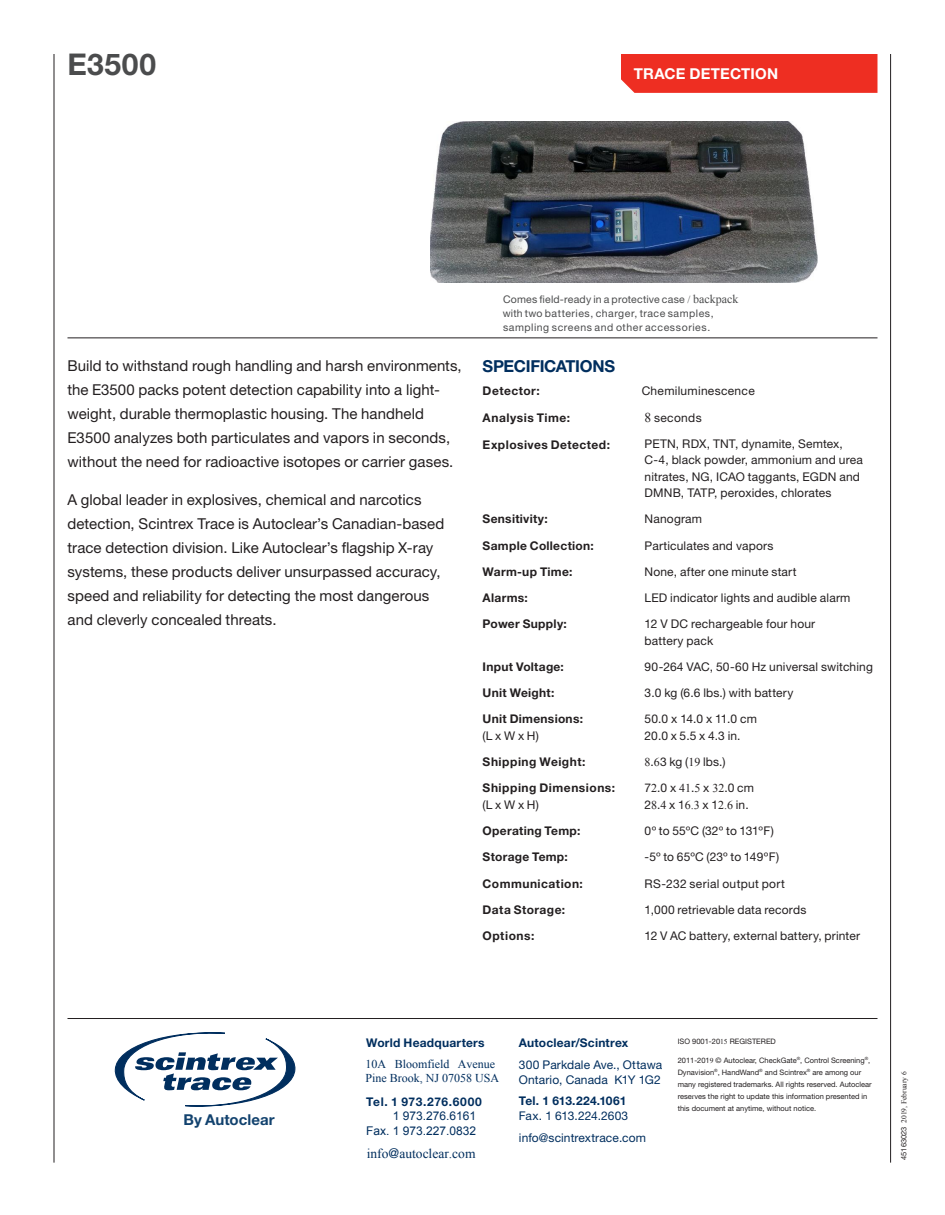
<style>
.page{position:relative;width:945px;height:1215px;background:#fff}
.page>*{position:absolute;margin:0;border:0;box-sizing:border-box;transform-origin:0 0}
.t1{font:700 30px "Helvetica Neue LT Std";letter-spacing:.02em;color:#4b4c4d}
.t2{font:700 16.5px "Helvetica Neue LT Std";letter-spacing:-.02em;color:#002e5e}
.t3{font:15px/24px "Helvetica Neue LT Std";letter-spacing:.005em;color:#231f20}
.t4{font:700 15px "Helvetica Neue LT Std";letter-spacing:.01em;color:#fff}
.t5{font:700 15px "Helvetica Neue LT Std";letter-spacing:.005em;color:#12426e}
.t6{font:13.5px "Times New Roman";color:#002e5e}
.t7{font:12px/16.5px "Helvetica Neue LT Std";letter-spacing:.015em;color:#231f20}
.t8{font:700 12px "Helvetica Neue LT Std";letter-spacing:.03em;color:#231f20}
.t9{font:12px/15px "Helvetica Neue LT Std";letter-spacing:.005em;color:#002e5e}
.t10{font:12px/14.2px "Times New Roman";color:#002e5e}
.t11{font:700 12px "Helvetica Neue LT Std";letter-spacing:.02em;color:#002e5e}
.t12{font:12px/14.5px "Arial";color:#002e5e;text-align:right}
.t13{font:700 12px "Helvetica Neue LT Std";letter-spacing:-.005em;color:#002e5e}
.t14{font:700 12px "Helvetica Neue LT Std";letter-spacing:.045em;color:#002e5e}
.t15{font:10.5px/13.6px "Helvetica Neue LT Std";letter-spacing:.045em;color:#4b4c4d}
.t16{font:7.5px/12px "Helvetica Neue LT Std";color:#231f20}
.t17{font:7.5px "Times New Roman";color:#231f20}
.s1{font-family:"Times New Roman"}
.s2{font-family:"Times New Roman";font-size:12px}
.s3{font-family:"Times New Roman";font-size:13.5px}
.s4{font-family:"Helvetica Neue LT Std"}
</style>
<div class="page">
<hr style="left:54px;top:54px;width:1px;height:1109px;background:#231f20">
<hr style="left:890px;top:54px;width:1px;height:1109px;background:#231f20">
<hr style="left:68px;top:338px;width:810px;height:1px;background:#231f20">
<hr style="left:68px;top:1018px;width:810px;height:1px;background:#231f20">
<svg style="left:114px;top:1032px;width:182px;height:75px"></svg>
<div style="left:621px;top:54px;width:257px;height:39px;background:#ee2e22"></div>
<img style="left:431px;top:122px;width:386px;height:161px">
<h1 class="t1" style="left:68px;top:46px;width:90px">E3500</h1>
<p class="t4" style="left:634px;top:64px;width:146px">TRACE DETECTION</p>
<p class="t3" style="left:68px;top:354px;width:396px">Build to withstand rough handling and harsh environments, the E3500 packs potent detection capability into a light&shy;weight, durable thermoplastic housing. The handheld E3500 analyzes both particulates and vapors in seconds, without the need for radioactive isotopes or carrier gases.</p>
<p class="t3" style="left:68px;top:487px;width:378px">A global leader in explosives, chemical and narcotics detection, Scintrex Trace is Autoclear’s Canadian-based trace detection division. Like Autoclear’s flagship X-ray systems, these products deliver unsurpassed accuracy, speed and reliability for detecting the most dangerous and cleverly concealed threats.</p>
<p class="t15" style="left:503px;top:292px;width:237px">Comes field-ready in a protective case <span class="s1">/</span> <span class="s2">backpack </span>with two batteries, charger, trace samples, sampling screens and other accessories.</p>
<h2 class="t2" style="left:483px;top:356px;width:134px">SPECIFICATIONS</h2>
<p class="t8" style="left:483px;top:384px;width:59px">Detector:</p>
<p class="t7" style="left:642px;top:383px;width:115px">Chemiluminescence</p>
<p class="t8" style="left:483px;top:411px;width:89px">Analysis Time:</p>
<p class="t7" style="left:645px;top:410px;width:59px"><span class="s3">8</span> seconds</p>
<p class="t8" style="left:483px;top:437px;width:129px">Explosives Detected:</p>
<p class="t7" style="left:645px;top:435px;width:220px">PETN, RDX, TNT, dynamite, Semtex, C-4, black powder, ammonium and urea nitrates, NG, ICAO taggants, EGDN and DMNB, TATP, peroxides, chlorates</p>
<p class="t8" style="left:483px;top:512px;width:67px">Sensitivity:</p>
<p class="t7" style="left:645px;top:511px;width:59px">Nanogram</p>
<p class="t8" style="left:483px;top:538px;width:113px">Sample Collection:</p>
<p class="t7" style="left:645px;top:537px;width:130px">Particulates and vapors</p>
<p class="t8" style="left:483px;top:564px;width:91px">Warm-up Time:</p>
<p class="t7" style="left:645px;top:563px;width:154px">None, after one minute start</p>
<p class="t8" style="left:483px;top:590px;width:47px">Alarms:</p>
<p class="t7" style="left:645px;top:589px;width:207px">LED indicator lights and audible alarm</p>
<p class="t8" style="left:483px;top:617px;width:86px">Power Supply:</p>
<p class="t7" style="left:645px;top:616px;width:172px">12 V DC rechargeable four hour battery pack</p>
<p class="t8" style="left:483px;top:659px;width:83px">Input Voltage:</p>
<p class="t7" style="left:645px;top:658px;width:230px">90-264 VAC, 50-60 Hz universal switching</p>
<p class="t8" style="left:483px;top:685px;width:73px">Unit Weight:</p>
<p class="t7" style="left:645px;top:685px;width:150px">3.0 kg (6.6 lbs.) with battery</p>
<p class="t8" style="left:483px;top:712px;width:102px">Unit Dimensions:</p>
<p class="t7" style="left:645px;top:711px;width:114px">50.0 x 14.0 x 11.0 cm</p>
<p class="t7" style="left:483px;top:727px;width:58px">(L x W x H)</p>
<p class="t7" style="left:645px;top:727px;width:97px">20.0 x 5.5 x 4.3 in.</p>
<p class="t8" style="left:483px;top:754px;width:104px">Shipping Weight:</p>
<p class="t7" style="left:645px;top:753px;width:82px"><span class="s1">8</span>.<span class="s1">6</span>3 kg (<span class="s1">19</span> lbs.)</p>
<p class="t8" style="left:483px;top:781px;width:134px">Shipping Dimensions:</p>
<p class="t7" style="left:645px;top:780px;width:111px">7<span class="s1">2</span>.0 x <span class="s1">41</span>.<span class="s1">5</span> x <span class="s1">32</span>.0 cm</p>
<p class="t7" style="left:483px;top:796px;width:58px">(L x W x H)</p>
<p class="t7" style="left:645px;top:796px;width:106px">2<span class="s1">8</span>.<span class="s1">4</span> x 1<span class="s1">6.3</span> x 1<span class="s1">2.6</span> in.</p>
<p class="t8" style="left:483px;top:823px;width:99px">Operating Temp:</p>
<p class="t7" style="left:645px;top:822px;width:131px">0o to 55oC (32o to 131oF)</p>
<p class="t8" style="left:483px;top:850px;width:87px">Storage Temp:</p>
<p class="t7" style="left:645px;top:849px;width:136px">-5o to 65oC (23o to 149oF)</p>
<p class="t8" style="left:483px;top:876px;width:102px">Communication:</p>
<p class="t7" style="left:645px;top:875px;width:142px">RS-232 serial output port</p>
<p class="t8" style="left:483px;top:902px;width:84px">Data Storage:</p>
<p class="t7" style="left:645px;top:901px;width:163px">1,000 retrievable data records</p>
<p class="t8" style="left:483px;top:928px;width:53px">Options:</p>
<p class="t7" style="left:645px;top:927px;width:217px">12 V AC battery, external battery, printer</p>
<p class="t5" style="left:183px;top:1110px;width:93px">By Autoclear</p>
<p class="t11" style="left:366px;top:1035px;width:120px">World Headquarters</p>
<p class="t11" style="left:519px;top:1035px;width:111px">Autoclear/Scintrex</p>
<p class="t9" style="left:519px;top:1057px;width:145px">300 Parkdale Ave., Ottawa<br>Ontario, Canada K1Y 1G2</p>
<p class="t13" style="left:519px;top:1094px;width:109px">Tel. 1 613.224.1061</p>
<p class="t9" style="left:519px;top:1105px;width:129px;line-height:21.8px">Fax. 1 613.224.2603 info@scintrextrace.com</p>
<p class="t10" style="left:366px;top:1057px;width:135px">10A Bloomfield Avenue<br>Pine Brook, NJ 07058 USA</p>
<p class="t14" style="left:366px;top:1094px;width:117px">Tel. 1 973.276.6000</p>
<p class="t12" style="left:366px;top:1108px;width:112px">1 973.276.6161<br>Fax. 1 973.227.0832</p>
<p class="t6" style="left:367px;top:1146px;width:110px">info<span class="s4">@</span>autoclear.com</p>
<p class="t16" style="left:678px;top:1035px;width:100px">ISO 9001-20<span class="s1">15</span> REGISTERED</p>
<p class="t16" style="left:678px;top:1054px;width:196px">2011-201<span class="s1">9</span> © Autoclear, CheckGate<sup>®</sup>, Control Screening<sup>®</sup>, Dynavision<sup>®</sup>, HandWand<sup>®</sup> and Scintrex<sup>®</sup> are among our many registered trademarks. All rights reserved. Autoclear rese<span class="s1">r</span>ves the right to update this information presented in this document at anytime, without notice.</p>
<p class="t17" style="left:900px;top:1160px;width:90px;rotate:-90deg"><span class="s4">45163023</span> 2019, February 6</p>
</div>
